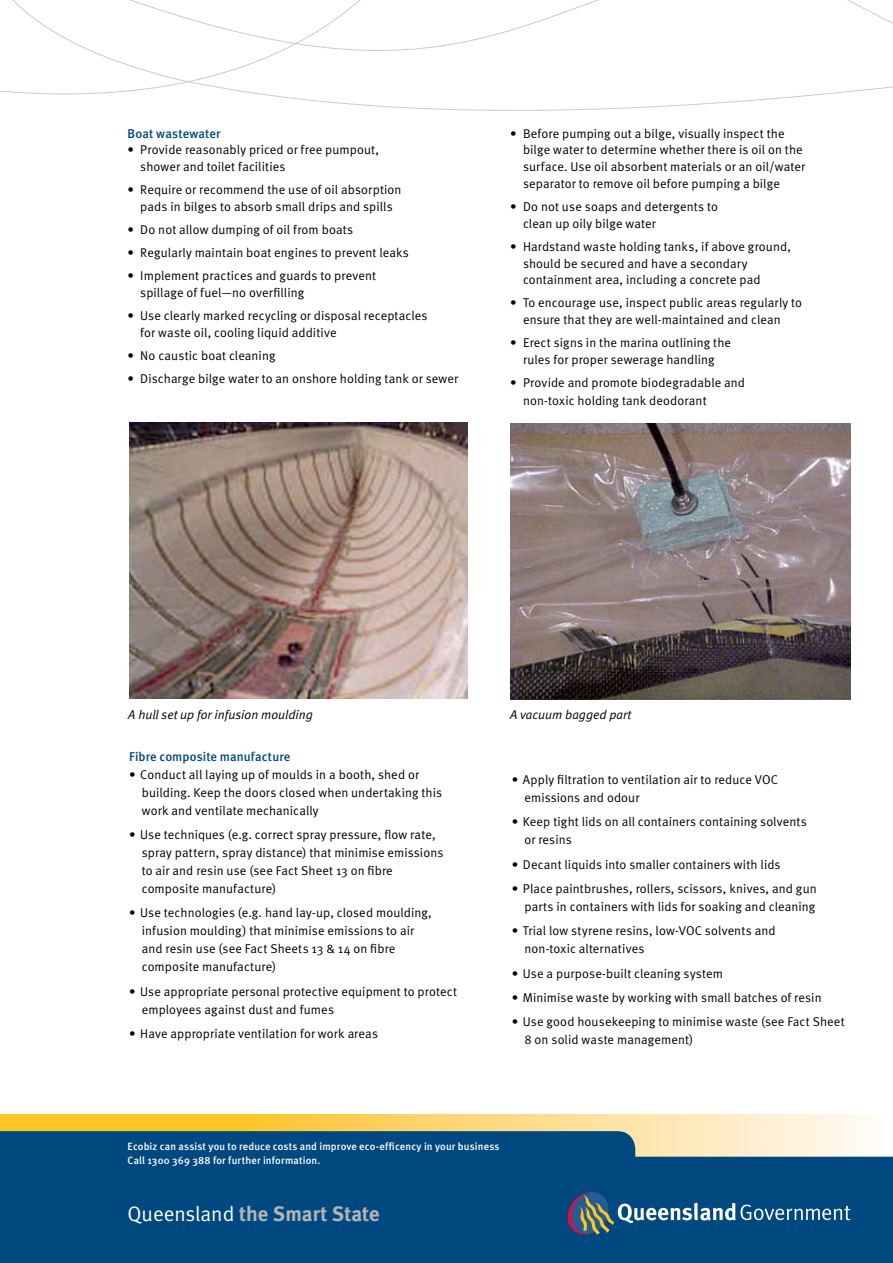
<style>
.page{position:relative;width:893px;height:1263px;background:#fff}
.page>*{position:absolute;margin:0;border:0;box-sizing:border-box;transform-origin:0 0}
.t1{font:700 20.85px "Meta Plus";color:#b2b4b6}
.t2{font:12.75px/18px "Meta Normal";letter-spacing:.01em;color:#000}
.t3{font:italic 12.75px "Meta Normal";color:#000}
.t4{font:500 12.75px "Meta";letter-spacing:.01em;color:#004880}
.t5{font:500 10.5px/13.5px "Meta";letter-spacing:.015em;color:#fff}
.s1{font-family:"Meta Normal";font-weight:400;color:#fff}
</style>
<div class="page">
<svg style="left:0;top:0;width:893px;height:111px"></svg>
<img style="left:510px;top:423px;width:340px;height:276px">
<img style="left:129px;top:422px;width:339px;height:276px">
<svg style="left:0;top:1114px;width:872px;height:17px"></svg>
<svg style="left:0;top:1131px;width:893px;height:132px;fill:#004880"></svg>
<svg style="left:565px;top:1189px;width:285px;height:49px"></svg>
<p class="t4" style="left:128px;top:126px;width:94px">Boat wastewater</p>
<p class="t2" style="left:140px;top:141px;width:240px;line-height:16.8px;text-indent:-13px">• Provide reasonably priced or free pumpout, shower and toilet facilities</p>
<p class="t2" style="left:128px;top:181px;width:275px;line-height:16.8px;text-align:center">• Require or recommend the use of oil absorption pads in bilges to absorb small drips and spills</p>
<p class="t2" style="left:128px;top:220px;width:227px">• Do not allow dumping of oil from boats</p>
<p class="t2" style="left:128px;top:243px;width:283px">• Regularly maintain boat engines to prevent leaks</p>
<p class="t2" style="left:140px;top:267px;width:237px;line-height:16.8px;text-indent:-13px">• Implement practices and guards to prevent spillage of fuel—no overfilling</p>
<p class="t2" style="left:140px;top:307px;width:289px;line-height:16.8px;text-indent:-13px">• Use clearly marked recycling or disposal receptacles for waste oil, cooling liquid additive</p>
<p class="t2" style="left:128px;top:346px;width:149px">• No caustic boat cleaning</p>
<p class="t2" style="left:128px;top:369px;width:332px">• Discharge bilge water to an onshore holding tank or sewer</p>
<p class="t2" style="left:523px;top:125px;width:284px;line-height:16.8px;text-indent:-13px">• Before pumping out a bilge, visually inspect the bilge water to determine whether there is oil on the surface. Use oil absorbent materials or an oil/water separator to remove oil before pumping a bilge</p>
<p class="t2" style="left:523px;top:198px;width:197px;line-height:16.8px;text-indent:-13px">• Do not use soaps and detergents to clean up oily bilge water</p>
<p class="t2" style="left:523px;top:238px;width:269px;line-height:16.8px;text-indent:-13px">• Hardstand waste holding tanks, if above ground, should be secured and have a secondary containment area, including a concrete pad</p>
<p class="t2" style="left:523px;top:294px;width:281px;line-height:16.8px;text-indent:-13px">• To encourage use, inspect public areas regularly to ensure that they are well-maintained and clean</p>
<p class="t2" style="left:510px;top:334px;width:222px;line-height:16.8px;text-align:center">• Erect signs in the marina outlining the rules for proper sewerage handling</p>
<p class="t2" style="left:523px;top:373px;width:224px;text-indent:-13px">• Provide and promote biodegradable and non-toxic holding tank deodorant</p>
<p class="t3" style="left:128px;top:707px;width:186px">A hull set up for infusion moulding</p>
<p class="t3" style="left:510px;top:707px;width:123px">A vacuum bagged part</p>
<p class="t4" style="left:129px;top:749px;width:163px">Fibre composite manufacture</p>
<p class="t2" style="left:142px;top:765px;width:302px;text-indent:-13px">• Conduct all laying up of moulds in a booth, shed or building. Keep the doors closed when undertaking this work and ventilate mechanically</p>
<p class="t2" style="left:142px;top:825px;width:303px;text-indent:-13px">• Use techniques (e.g. correct spray pressure, flow rate, spray pattern, spray distance) that minimise emissions to air and resin use (see Fact Sheet 13 on fibre composite manufacture)</p>
<p class="t2" style="left:142px;top:904px;width:291px;text-indent:-13px">• Use technologies (e.g. hand lay-up, closed moulding, infusion moulding) that minimise emissions to air and resin use (see Fact Sheets 13 &amp; 14 on fibre composite manufacture)</p>
<p class="t2" style="left:142px;top:982px;width:317px;text-indent:-13px">• Use appropriate personal protective equipment to protect employees against dust and fumes</p>
<p class="t2" style="left:129px;top:1024px;width:251px">• Have appropriate ventilation for work areas</p>
<p class="t2" style="left:524px;top:770px;width:255px;text-indent:-13px">• Apply filtration to ventilation air to reduce VOC emissions and odour</p>
<p class="t2" style="left:524px;top:812px;width:284px;text-indent:-13px">• Keep tight lids on all containers containing solvents or resins</p>
<p class="t2" style="left:512px;top:855px;width:270px">• Decant liquids into smaller containers with lids</p>
<p class="t2" style="left:512px;top:879px;width:307px;text-align:right">• Place paintbrushes, rollers, scissors, knives, and gun parts in containers with lids for soaking and cleaning</p>
<p class="t2" style="left:524px;top:922px;width:253px;text-indent:-13px">• Trial low styrene resins, low-VOC solvents and non-toxic alternatives</p>
<p class="t2" style="left:512px;top:964px;width:213px">• Use a purpose-built cleaning system</p>
<p class="t2" style="left:512px;top:988px;width:311px">• Minimise waste by working with small batches of resin</p>
<p class="t2" style="left:524px;top:1013px;width:322px;text-indent:-13px">• Use good housekeeping to minimise waste (see Fact Sheet<br>8 on solid waste management)</p>
<p class="t5" style="left:128px;top:1139px;width:373px">Ecobiz can assist you to reduce costs and improve eco-efficency in your business<br>Call 1300 369 388 for further information.</p>
<h1 class="t1" style="left:128px;top:1201px;width:254px"><span class="s1">Queensland</span> the Smart State</h1>
</div>
